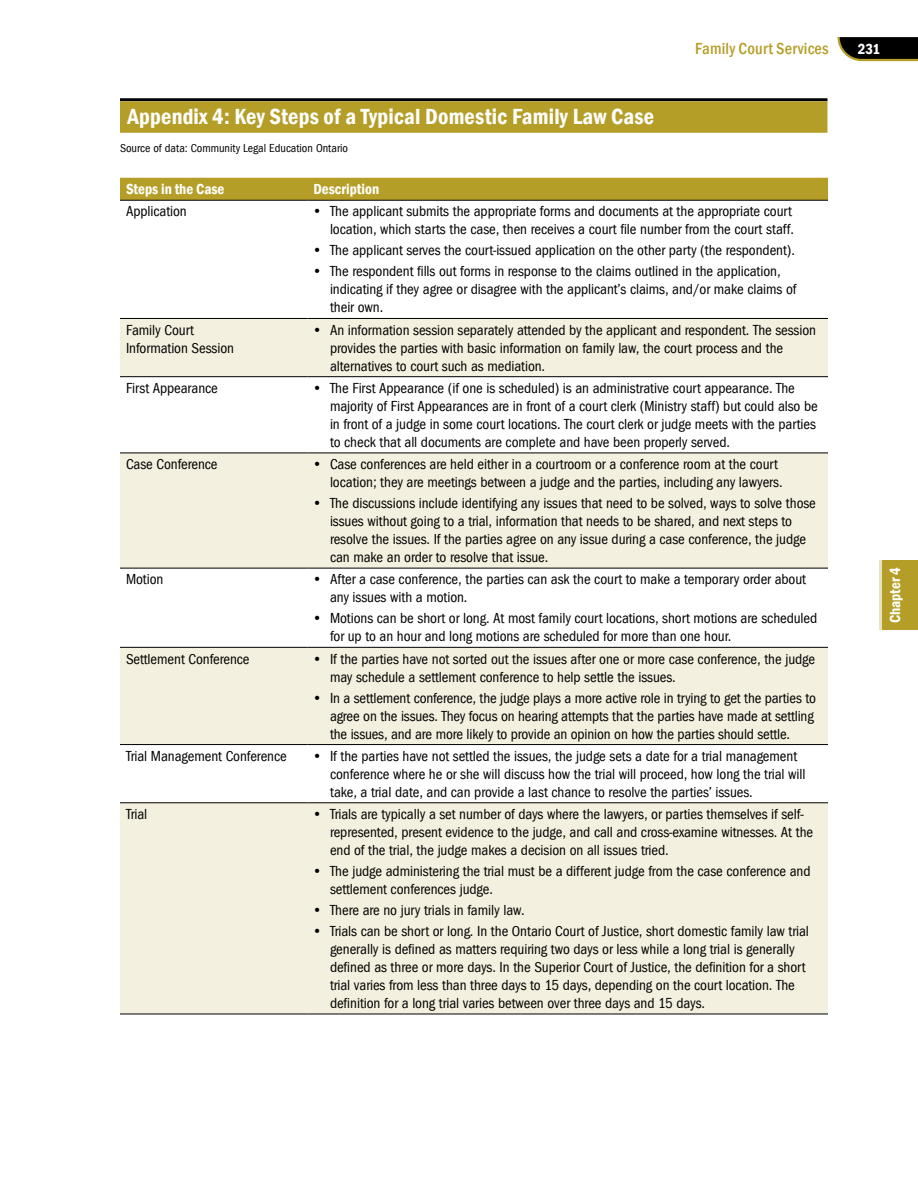
<style>
.page{position:relative;width:918px;height:1188px;background:#fff}
.page>*{position:absolute;margin:0;border:0;box-sizing:border-box;transform-origin:0 0}
.t1{font:600 condensed 22.5px "Franklin Gothic";letter-spacing:.01em;color:#fff}
.t2{font:500 condensed 16.5px "Franklin Gothic";letter-spacing:.01em;color:#b59e27}
.t3{font:15px/18px "Franklin Got Cd ITCTT";letter-spacing:-.005em;color:#000}
.t4{font:600 condensed 15px "Franklin Gothic";color:#fff}
.t5{font:12px "Franklin Got Cd ITCTT";color:#000}
</style>
<div class="page">
<div style="left:882px;top:560px;width:36px;height:70px;background:#b59e27"></div>
<hr style="left:879px;top:560px;width:3px;height:70px;background:#e9e2be">
<svg style="left:837px;top:37px;width:81px;height:25px;background:#2d2b1f"></svg>
<hr style="left:120px;top:98px;width:707px;height:3px;background:#000">
<div style="left:120px;top:101px;width:707px;height:32px;background:#b59e27"></div>
<div style="left:120px;top:178px;width:708px;height:22px;background:#b59e27"></div>
<svg style="left:120px;top:319px;width:708px;height:695px;fill:#f4f0df"></svg>
<hr style="left:120px;top:200px;width:188px;height:1px;background:#000">
<hr style="left:308px;top:200px;width:520px;height:1px;background:#000">
<hr style="left:120px;top:318px;width:188px;height:1px;background:#000">
<hr style="left:308px;top:318px;width:520px;height:1px;background:#000">
<hr style="left:120px;top:376px;width:188px;height:1px;background:#000">
<hr style="left:308px;top:376px;width:520px;height:1px;background:#000">
<hr style="left:120px;top:453px;width:188px;height:1px;background:#000">
<hr style="left:308px;top:453px;width:520px;height:1px;background:#000">
<hr style="left:120px;top:568px;width:188px;height:1px;background:#000">
<hr style="left:308px;top:568px;width:520px;height:1px;background:#000">
<hr style="left:120px;top:647px;width:188px;height:1px;background:#000">
<hr style="left:308px;top:647px;width:520px;height:1px;background:#000">
<hr style="left:120px;top:744px;width:188px;height:1px;background:#000">
<hr style="left:308px;top:744px;width:520px;height:1px;background:#000">
<hr style="left:120px;top:802px;width:188px;height:1px;background:#000">
<hr style="left:308px;top:802px;width:520px;height:1px;background:#000">
<hr style="left:120px;top:1014px;width:188px;height:1px;background:#000">
<hr style="left:308px;top:1014px;width:520px;height:1px;background:#000">
<p class="t2" style="left:695px;top:38px;width:135px">Family Court Services</p>
<p class="t4" style="left:858px;top:39px;width:24px">231</p>
<h1 class="t1" style="left:128px;top:101px;width:528px">Appendix 4: Key Steps of a Typical Domestic Family Law Case</h1>
<p class="t5" style="left:120px;top:141px;width:230px">Source of data: Community Legal Education Ontario</p>
<p class="t4" style="left:126px;top:179px;width:100px">Steps in the Case</p>
<p class="t4" style="left:314px;top:179px;width:67px">Description</p>
<p class="t3" style="left:126px;top:202px;width:62px">Application</p>
<p class="t3" style="left:314px;top:202px;width:482px;text-align:right">• The applicant submits the appropriate forms and documents at the appropriate court location, which starts the case, then receives a court file number from the court staff.</p>
<p class="t3" style="left:314px;top:241px;width:483px">• The applicant serves the court-issued application on the other party (the respondent).</p>
<p class="t3" style="left:330px;top:262px;width:468px;text-indent:-16px">• The respondent fills out forms in response to the claims outlined in the application, indicating if they agree or disagree with the applicant’s claims, and/or make claims of their own.</p>
<p class="t3" style="left:126px;top:320px;width:110px">Family Court<br>Information Session</p>
<p class="t3" style="left:330px;top:320px;width:488px;text-indent:-16px">• An information session separately attended by the applicant and respondent. The session provides the parties with basic information on family law, the court process and the alternatives to court such as mediation.</p>
<p class="t3" style="left:126px;top:379px;width:93px">First Appearance</p>
<p class="t3" style="left:330px;top:379px;width:489px;text-indent:-16px">• The First Appearance (if one is scheduled) is an administrative court appearance. The majority of First Appearances are in front of a court clerk (Ministry staff) but could also be in front of a judge in some court locations. The court clerk or judge meets with the parties to check that all documents are complete and have been properly served.</p>
<p class="t3" style="left:126px;top:455px;width:93px">Case Conference</p>
<p class="t3" style="left:330px;top:455px;width:454px;text-indent:-16px">• Case conferences are held either in a courtroom or a conference room at the court location; they are meetings between a judge and the parties, including any lawyers.</p>
<p class="t3" style="left:330px;top:494px;width:487px;text-indent:-16px">• The discussions include identifying any issues that need to be solved, ways to solve those issues without going to a trial, information that needs to be shared, and next steps to resolve the issues. If the parties agree on any issue during a case conference, the judge can make an order to resolve that issue.</p>
<p class="t3" style="left:126px;top:570px;width:39px">Motion</p>
<p class="t3" style="left:330px;top:570px;width:478px;text-indent:-16px">• After a case conference, the parties can ask the court to make a temporary order about any issues with a motion.</p>
<p class="t3" style="left:330px;top:609px;width:489px;text-indent:-16px">• Motions can be short or long. At most family court locations, short motions are scheduled for up to an hour and long motions are scheduled for more than one hour.</p>
<p class="t3" style="left:126px;top:649px;width:125px">Settlement Conference</p>
<p class="t3" style="left:330px;top:649px;width:487px;text-indent:-16px">• If the parties have not sorted out the issues after one or more case conference, the judge may schedule a settlement conference to help settle the issues.</p>
<p class="t3" style="left:330px;top:688px;width:487px;text-indent:-16px">• In a settlement conference, the judge plays a more active role in trying to get the parties to agree on the issues. They focus on hearing attempts that the parties have made at settling the issues, and are more likely to provide an opinion on how the parties should settle.</p>
<p class="t3" style="left:126px;top:747px;width:162px">Trial Management Conference</p>
<p class="t3" style="left:330px;top:747px;width:477px;text-indent:-16px">• If the parties have not settled the issues, the judge sets a date for a trial management conference where he or she will discuss how the trial will proceed, how long the trial will take, a trial date, and can provide a last chance to resolve the parties’ issues.</p>
<p class="t3" style="left:126px;top:805px;width:23px">Trial</p>
<p class="t3" style="left:330px;top:805px;width:485px;text-indent:-16px">• Trials are typically a set number of days where the lawyers, or parties themselves if self&shy;represented, present evidence to the judge, and call and cross-examine witnesses. At the end of the trial, the judge makes a decision on all issues tried.</p>
<p class="t3" style="left:330px;top:862px;width:482px;text-indent:-16px">• The judge administering the trial must be a different judge from the case conference and settlement conferences judge.</p>
<p class="t3" style="left:314px;top:901px;width:213px">• There are no jury trials in family law.</p>
<p class="t3" style="left:330px;top:922px;width:480px;text-indent:-16px">• Trials can be short or long. In the Ontario Court of Justice, short domestic family law trial generally is defined as matters requiring two days or less while a long trial is generally defined as three or more days. In the Superior Court of Justice, the definition for a short trial varies from less than three days to 15 days, depending on the court location. The definition for a long trial varies between over three days and 15 days.</p>
<p class="t4" style="left:885px;top:623px;width:58px;rotate:-90deg">Chapter 4</p>
</div>
